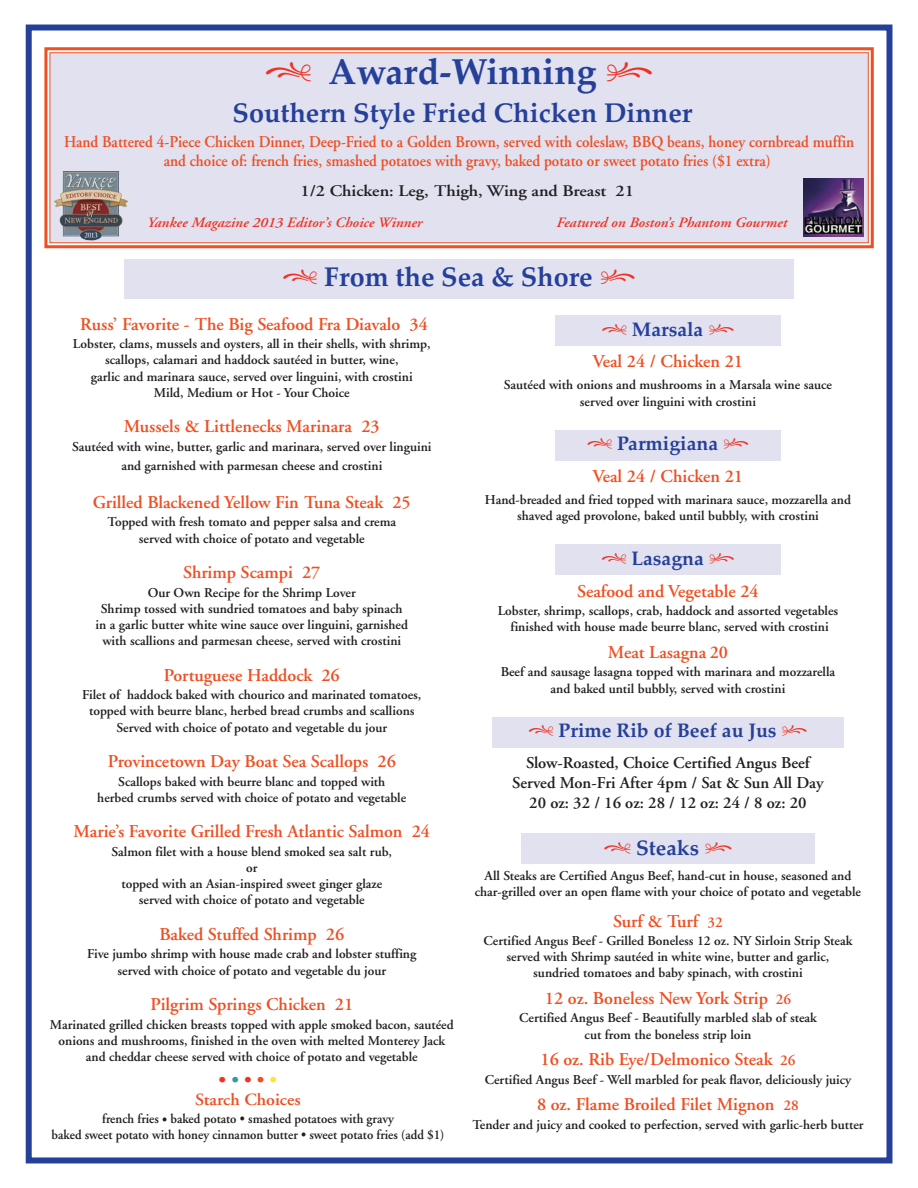
<style>
.page{position:relative;width:918px;height:1188px;background:#fff}
.page>*{position:absolute;margin:0;border:0;box-sizing:border-box;transform-origin:0 0}
.t1{font:700 36px "Palatino Linotype";color:#254099}
.t2{font:700 27px "Palatino Linotype";color:#254099}
.t3{font:700 21px "Palatino Linotype";color:#254099}
.t4{font:700 19.5px "Palatino Linotype";color:#254099}
.t5{font:600 18.9px "Adobe Garamond";color:#ef3222}
.t6{font:600 18px "Adobe Garamond";color:#ef4f22}
.t7{font:600 17.1px "Adobe Garamond";color:#ef4f22;scale:1.05 1}
.t8{font:600 16.5px/19.8px "Adobe Garamond";color:#ef4f22;scale:.92 1}
.t9{font:600 16.5px/19.8px "Adobe Garamond";color:#231f20;text-align:center}
.t10{font:600 16.2px "Adobe Garamond";color:#231f20;scale:1.11 1}
.t11{font:italic 600 14.25px "Adobe Garamond";color:#ef3222;scale:1.05 1}
.t12{font:600 13.5px/16.2px "Adobe Garamond";color:#231f20;text-align:center}
.t13{font:600 13.5px/16.2px "Adobe Garamond";color:#231f20;text-align:center;scale:.95 1}
.s1{font-family:"Type Embellishments Two";font-weight:400;color:#ef3222}
.s2{color:#36979d}
.s3{color:#ef4f22}
.s4{color:#fee533}
.s5{font-size:15px}
</style>
<div class="page">
<div style="left:26px;top:25px;width:866px;height:1138px;border:6px solid #254099"></div>
<div style="left:50px;top:53px;width:818px;height:189px;background:#e1e1f0"></div>
<div style="left:44px;top:47px;width:830px;height:201px;border:3px solid #ef4f22"></div>
<div style="left:49px;top:52px;width:820px;height:191px;border:1px solid #ef4f22"></div>
<img style="left:54px;top:171px;width:75px;height:70px">
<img style="left:803px;top:179px;width:60px;height:58px">
<div style="left:124px;top:259px;width:670px;height:40px;background:#e1e1f0"></div>
<div style="left:555px;top:430px;width:226px;height:30px;background:#e1e1f0"></div>
<div style="left:555px;top:545px;width:226px;height:30px;background:#e1e1f0"></div>
<div style="left:492px;top:717px;width:352px;height:30px;background:#e1e1f0"></div>
<div style="left:521px;top:833px;width:294px;height:31px;background:#e1e1f0"></div>
<div style="left:555px;top:315px;width:226px;height:31px;background:#e1e1f0"></div>
<h1 class="t1" style="left:265px;top:46px;width:391px"><span class="s1">.</span> Award-Winning <span class="s1">,</span></h1>
<h2 class="t2" style="left:233px;top:93px;width:461px">Southern Style Fried Chicken Dinner</h2>
<p class="t8" style="left:164px;top:132px;width:752px;text-indent:-100px">Hand Battered 4-Piece Chicken Dinner, Deep-Fried to a Golden Brown, served with coleslaw, BBQ beans, honey cornbread muffin and choice of: french fries, smashed potatoes with gravy, baked potato or sweet potato fries ($1 extra)</p>
<p class="t10" style="left:300px;top:182px;width:302px">1/2 Chicken: Leg, Thigh, Wing and Breast 21</p>
<p class="t11" style="left:147px;top:214px;width:264px">Yankee Magazine 2013 Editor’s Choice Winner</p>
<p class="t11" style="left:556px;top:214px;width:221px">Featured on Boston’s Phantom Gourmet</p>
<h2 class="t2" style="left:282px;top:258px;width:355px"><span class="s1">.</span> From the Sea &amp; Shore <span class="s1">,</span></h2>
<h3 class="t6" style="left:80px;top:314px;width:349px">Russ’ Favorite - The Big Seafood Fra Diavalo 34</h3>
<p class="t12" style="left:73px;top:336px;width:359px">Lobster, clams, mussels and oysters, all in their shells, with shrimp, scallops, calamari and haddock sautéed in butter, wine,<br>garlic and marinara sauce, served over linguini, with crostini<br>Mild, Medium or Hot - Your Choice</p>
<h3 class="t6" style="left:124px;top:417px;width:257px">Mussels &amp; Littlenecks Marinara 23</h3>
<p class="t12" style="left:72px;top:437px;width:361px;line-height:19.5px">Sautéed with wine, butter, garlic and marinara, served over linguini and garnished with parmesan cheese and crostini</p>
<h3 class="t6" style="left:93px;top:492px;width:319px">Grilled Blackened Yellow Fin Tuna Steak 25</h3>
<p class="t12" style="left:107px;top:514px;width:290px">Topped with fresh tomato and pepper salsa and crema served with choice of potato and vegetable</p>
<h3 class="t6" style="left:183px;top:563px;width:139px">Shrimp Scampi 27</h3>
<p class="t12" style="left:96px;top:584px;width:314px">Our Own Recipe for the Shrimp Lover<br>Shrimp tossed with sundried tomatoes and baby spinach in a garlic butter white wine sauce over linguini, garnished with scallions and parmesan cheese, served with crostini</p>
<h3 class="t6" style="left:164px;top:665px;width:178px">Portuguese Haddock 26</h3>
<p class="t12" style="left:82px;top:687px;width:341px">Filet of haddock baked with chourico and marinated tomatoes, topped with beurre blanc, herbed bread crumbs and scallions<br>Served with choice of potato and vegetable du jour</p>
<h3 class="t6" style="left:108px;top:752px;width:290px">Provincetown Day Boat Sea Scallops 26</h3>
<p class="t12" style="left:97px;top:773px;width:311px">Scallops baked with beurre blanc and topped with<br>herbed crumbs served with choice of potato and vegetable</p>
<h3 class="t6" style="left:74px;top:822px;width:358px">Marie’s Favorite Grilled Fresh Atlantic Salmon 24</h3>
<p class="t12" style="left:112px;top:844px;width:282px">Salmon filet with a house blend smoked sea salt rub, or<br>topped with an Asian-inspired sweet ginger glaze served with choice of potato and vegetable</p>
<h3 class="t6" style="left:159px;top:924px;width:186px">Baked Stuffed Shrimp 26</h3>
<p class="t12" style="left:87px;top:946px;width:331px">Five jumbo shrimp with house made crab and lobster stuffing served with choice of potato and vegetable du jour</p>
<h3 class="t6" style="left:150px;top:995px;width:204px">Pilgrim Springs Chicken 21</h3>
<p class="t12" style="left:50px;top:1016px;width:405px">Marinated grilled chicken breasts topped with apple smoked bacon, sautéed onions and mushrooms, finished in the oven with melted Monterey Jack and cheddar cheese served with choice of potato and vegetable</p>
<h3 class="t5" style="left:219px;top:1070px;width:60px">•<span class="s2">•</span>•<span class="s3">•</span><span class="s4">•</span></h3>
<p class="t7" style="left:195px;top:1090px;width:102px">Starch Choices</p>
<p class="t13" style="left:52px;top:1111px;width:415px">french fries • baked potato • smashed potatoes with gravy<br>baked sweet potato with honey cinnamon butter • sweet potato fries (add $1)</p>
<h3 class="t4" style="left:602px;top:315px;width:134px"><span class="s1">.</span> Marsala <span class="s1">,</span></h3>
<h3 class="t6" style="left:593px;top:352px;width:152px">Veal 24 / Chicken 21</h3>
<p class="t12" style="left:504px;top:377px;width:329px">Sautéed with onions and mushrooms in a Marsala wine sauce served over linguini with crostini</p>
<h3 class="t4" style="left:587px;top:430px;width:164px"><span class="s1">.</span> Parmigiana <span class="s1">,</span></h3>
<h3 class="t6" style="left:593px;top:467px;width:152px">Veal 24 / Chicken 21</h3>
<p class="t12" style="left:485px;top:492px;width:368px">Hand-breaded and fried topped with marinara sauce, mozzarella and shaved aged provolone, baked until bubbly, with crostini</p>
<h3 class="t4" style="left:601px;top:544px;width:135px"><span class="s1">.</span> Lasagna <span class="s1">,</span></h3>
<h3 class="t6" style="left:577px;top:581px;width:183px">Seafood and Vegetable 24</h3>
<p class="t12" style="left:498px;top:603px;width:342px">Lobster, shrimp, scallops, crab, haddock and assorted vegetables finished with house made beurre blanc, served with crostini</p>
<h3 class="t6" style="left:608px;top:642px;width:122px">Meat Lasagna 20</h3>
<p class="t12" style="left:501px;top:664px;width:336px">Beef and sausage lasagna topped with marinara and mozzarella and baked until bubbly, served with crostini</p>
<h3 class="t4" style="left:528px;top:717px;width:281px"><span class="s1">.</span> Prime Rib of Beef au Jus <span class="s1">,</span></h3>
<p class="t9" style="left:512px;top:753px;width:313px">Slow-Roasted, Choice Certified Angus Beef<br>Served Mon-Fri After 4pm / Sat &amp; Sun All Day<br>20 oz: 32 / 16 oz: 28 / 12 oz: 24 / 8 oz: 20</p>
<h3 class="t3" style="left:603px;top:833px;width:131px"><span class="s1">.</span> Steaks <span class="s1">,</span></h3>
<p class="t12" style="left:475px;top:868px;width:388px">All Steaks are Certified Angus Beef, hand-cut in house, seasoned and char-grilled over an open flame with your choice of potato and vegetable</p>
<h3 class="t6" style="left:613px;top:911px;width:111px">Surf &amp; Turf <span class="s5">32</span></h3>
<p class="t12" style="left:484px;top:933px;width:370px">Certified Angus Beef - Grilled Boneless 12 oz. NY Sirloin Strip Steak served with Shrimp sautéed in white wine, butter and garlic, sundried tomatoes and baby spinach, with crostini</p>
<h3 class="t6" style="left:545px;top:988px;width:248px">12 oz. Boneless New York Strip <span class="s5">26</span></h3>
<p class="t12" style="left:519px;top:1010px;width:299px">Certified Angus Beef - Beautifully marbled slab of steak cut from the boneless strip loin</p>
<h3 class="t6" style="left:540px;top:1050px;width:256px">16 oz. Rib Eye/Delmonico Steak <span class="s5">26</span></h3>
<p class="t12" style="left:485px;top:1071px;width:368px">Certified Angus Beef - Well marbled for peak flavor, deliciously juicy</p>
<h3 class="t6" style="left:537px;top:1095px;width:263px">8 oz. Flame Broiled Filet Mignon <span class="s5">28</span></h3>
<p class="t12" style="left:472px;top:1116px;width:393px">Tender and juicy and cooked to perfection, served with garlic-herb butter</p>
</div>
